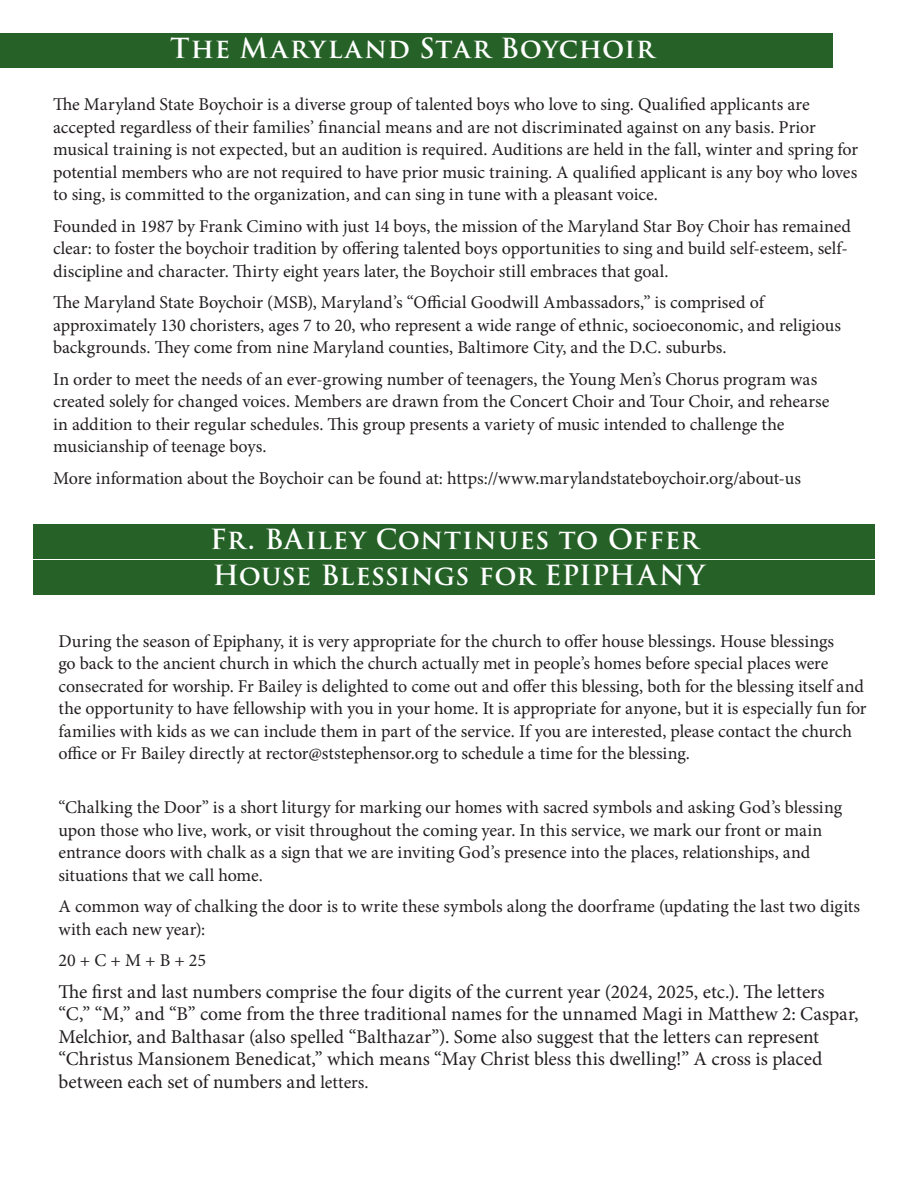
<style>
.page{position:relative;width:918px;height:1188px;background:#fff}
.page>*{position:absolute;margin:0;border:0;box-sizing:border-box;transform-origin:0 0}
.Header_Green{font:600 27px "Trajan Pro 3";letter-spacing:.025em;color:#fff}
.Articles{font:19.5px/22.5px "Minion Pro";color:#231f20}
.Articles-2{font:18px/22.5px "Minion Pro";letter-spacing:-.005em;color:#231f20}
.s1{font-size:18px}
</style>
<div class="page">
<div style="left:0;top:33px;width:832px;height:35px;background:#266227"></div>
<div style="left:33px;top:524px;width:841px;height:35px;background:#266227"></div>
<div style="left:33px;top:560px;width:841px;height:35px;background:#266227"></div>
<p class="Header_Green" style="left:171px;top:29px;width:485px">The Maryland Star Boychoir</p>
<p class="Articles-2" style="left:53px;top:93px;width:807px">The Maryland State Boychoir is a diverse group of talented boys who love to sing. Qualified applicants are accepted regardless of their families’ financial means and are not discriminated against on any basis. Prior musical training is not expected, but an audition is required. Auditions are held in the fall, winter and spring for potential members who are not required to have prior music training. A qualified applicant is any boy who loves to sing, is committed to the organization, and can sing in tune with a pleasant voice.</p>
<p class="Articles-2" style="left:53px;top:215px;width:799px">Founded in 1987 by Frank Cimino with just 14 boys, the mission of the Maryland Star Boy Choir has remained clear: to foster the boychoir tradition by offering talented boys opportunities to sing and build self-esteem, self&shy;discipline and character. Thirty eight years later, the Boychoir still embraces that goal.</p>
<p class="Articles-2" style="left:53px;top:291px;width:789px">The Maryland State Boychoir (MSB), Maryland’s “Official Goodwill Ambassadors,” is comprised of approximately 130 choristers, ages 7 to 20, who represent a wide range of ethnic, socioeconomic, and religious backgrounds. They come from nine Maryland counties, Baltimore City, and the D.C. suburbs.</p>
<p class="Articles-2" style="left:53px;top:368px;width:778px">In order to meet the needs of an ever-growing number of teenagers, the Young Men’s Chorus program was created solely for changed voices. Members are drawn from the Concert Choir and Tour Choir, and rehearse in addition to their regular schedules. This group presents a variety of music intended to challenge the musicianship of teenage boys.</p>
<p class="Articles-2" style="left:53px;top:467px;width:749px">More information about the Boychoir can be found at: https://www.marylandstateboychoir.org/about-us</p>
<p class="Header_Green" style="left:210px;top:520px;width:490px">Fr. BAiley Continues to Offer</p>
<p class="Header_Green" style="left:213px;top:556px;width:494px">House Blessings for EPIPHANY</p>
<p class="Articles-2" style="left:58px;top:630px;width:810px">During the season of Epiphany, it is very appropriate for the church to offer house blessings. House blessings<br>go back to the ancient church in which the church actually met in people’s homes before special places were consecrated for worship. Fr Bailey is delighted to come out and offer this blessing, both for the blessing itself and the opportunity to have fellowship with you in your home. It is appropriate for anyone, but it is especially fun for families with kids as we can include them in part of the service. If you are interested, please contact the church office or Fr Bailey directly at rector@ststephensor.org to schedule a time for the blessing.</p>
<p class="Articles-2" style="left:58px;top:796px;width:785px">“Chalking the Door” is a short liturgy for marking our homes with sacred symbols and asking God’s blessing upon those who live, work, or visit throughout the coming year. In this service, we mark our front or main entrance doors with chalk as a sign that we are inviting God’s presence into the places, relationships, and situations that we call home.</p>
<p class="Articles-2" style="left:58px;top:895px;width:803px">A common way of chalking the door is to write these symbols along the doorframe (updating the last two digits with each new year):</p>
<p class="Articles-2" style="left:58px;top:949px;width:149px">20 + C + M + B + 25</p>
<p class="Articles" style="left:58px;top:980px;width:802px">The first and last numbers comprise the four digits of the current year (2024, 2025, etc.). The letters “C,” “M,” and “B” come from the three traditional names for the unnamed Magi in Matthew 2: Caspar, Melchior, and Balthasar (also spelled “Balthazar”). Some also suggest that the letters can represent “Christus Mansionem Benedicat,” which means “May Christ bless this dwelling!” A cross is placed between each set of numbers and <span class="s1">letters.</span></p>
</div>
